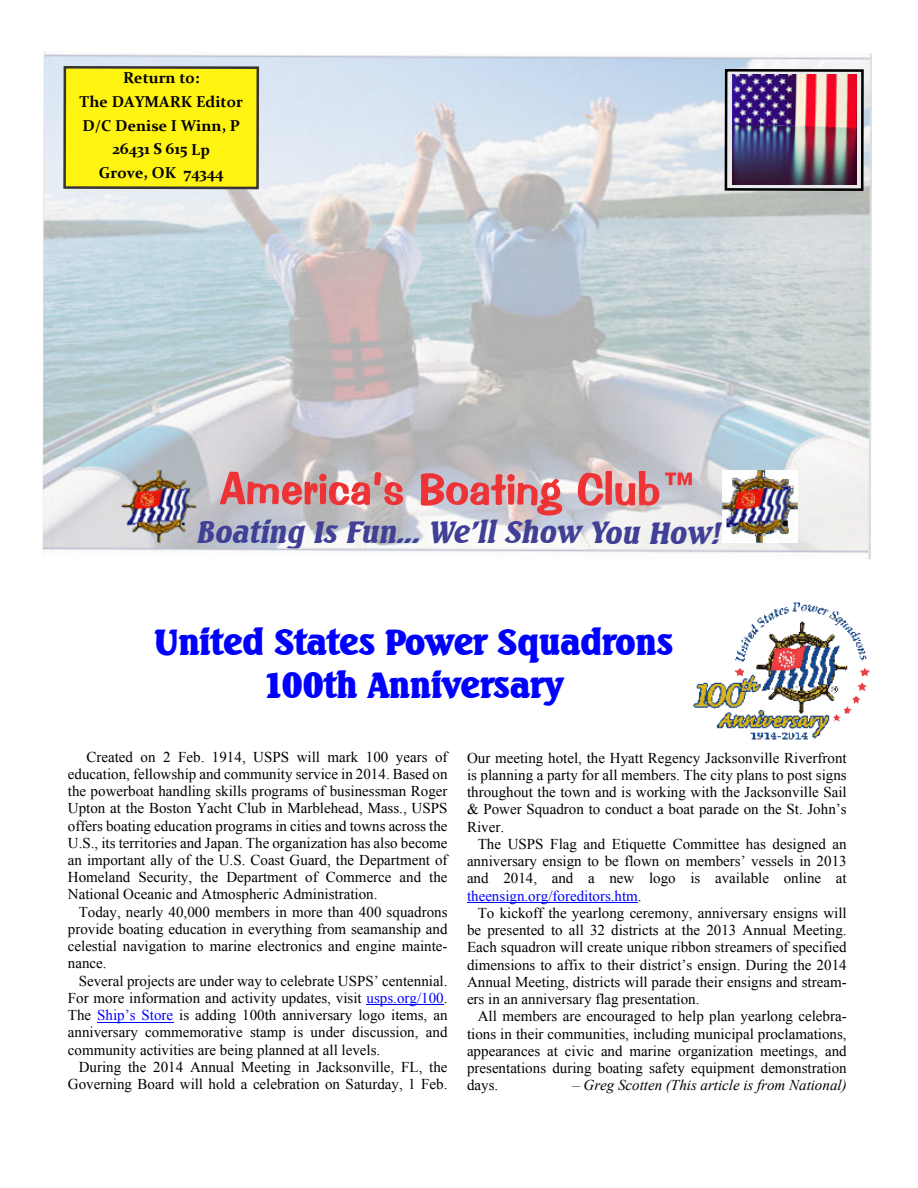
<style>
.page{position:relative;width:918px;height:1188px;background:#fff}
.page>*{position:absolute;margin:0;border:0;box-sizing:border-box;transform-origin:0 0}
.t1{font:35.4px/42.9px "Seabird Heavy SF Bold";color:#00f;text-align:center}
.t2{font:italic 30px "Seabird SF Bold";color:#3f4096}
.t3{font:700 15.75px/23.7px "Constantia";color:#000;text-align:center}
.t4{font:15px/17.2px "Times New Roman";color:#000;text-align:justify}
.t5{font:italic 15px "Times New Roman";color:#000}
.s1{color:#00f}
</style>
<div class="page">
<img style="left:42px;top:51px;width:830px;height:509px">
<div style="left:65px;top:67px;width:193px;height:121px;background:#fff312"></div>
<div style="left:63px;top:66px;width:196px;height:123px;border:3px solid #383536"></div>
<div style="left:725px;top:69px;width:139px;height:122px;background:linear-gradient(to right,#eaebec,#eaebec);border:3px solid #000"></div>
<svg style="left:220px;top:472px;width:183px;height:33px;background:#d6898c"></svg>
<svg style="left:421px;top:473px;width:141px;height:43px;background:#d89197"></svg>
<svg style="left:578px;top:471px;width:81px;height:35px;background:#df8488"></svg>
<svg style="left:665px;top:473px;width:27px;height:12px"></svg>
<img style="left:122px;top:470px;width:75px;height:72px">
<img style="left:723px;top:470px;width:75px;height:72px">
<img style="left:732px;top:75px;width:125px;height:109px">
<hr style="left:367px;top:1005px;width:77px;height:1px;background:#00f">
<hr style="left:97px;top:1022px;width:76px;height:1px;background:#00f">
<hr style="left:467px;top:902px;width:171px;height:1px;background:#00f">
<img style="left:693px;top:602px;width:177px;height:138px">
<p class="t3" style="left:80px;top:67px;width:165px">Return to:<br>The DAYMARK Editor<br>D/C Denise I Winn, P<br>26431 S 615 Lp<br>Grove, OK 74344</p>
<h2 class="t2" style="left:196px;top:519px;width:525px">Boating Is Fun... We’ll Show You How!</h2>
<h1 class="t1" style="left:154px;top:624px;width:520px">United States Power Squadrons<br>100th Anniversary</h1>
<p class="t4" style="left:68px;top:749px;width:381px;text-indent:19px">Created on 2 Feb. 1914, USPS will mark 100 years of education, fellowship and community service in 2014. Based on the powerboat handling skills programs of businessman Roger Upton at the Boston Yacht Club in Marblehead, Mass., USPS offers boating education programs in cities and towns across the U.S., its territories and Japan. The organization has also become an important ally of the U.S. Coast Guard, the Department of Homeland Security, the Department of Commerce and the National Oceanic and Atmospheric Administration.</p>
<p class="t4" style="left:68px;top:905px;width:381px;text-indent:11px">Today, nearly 40,000 members in more than 400 squadrons provide boating education in everything from seamanship and celestial navigation to marine electronics and engine mainte&shy;nance.</p>
<p class="t4" style="left:68px;top:973px;width:381px;text-indent:11px">Several projects are under way to celebrate USPS’ centennial.<br>For more information and activity updates, visit <span class="s1">usps.org/100</span>.<br>The <span class="s1">Ship’s Store</span> is adding 100th anniversary logo items, an anniversary commemorative stamp is under discussion, and community activities are being planned at all levels.</p>
<p class="t4" style="left:68px;top:1060px;width:381px;text-align:right">During the 2014 Annual Meeting in Jacksonville, FL, the<br>Governing Board will hold a celebration on Saturday, 1 Feb.</p>
<p class="t4" style="left:467px;top:751px;width:381px">Our meeting hotel, the Hyatt Regency Jacksonville Riverfront is planning a party for all members. The city plans to post signs throughout the town and is working with the Jacksonville Sail &amp; Power Squadron to conduct a boat parade on the St. John’s River.</p>
<p class="t4" style="left:467px;top:837px;width:381px;text-indent:11px">The USPS Flag and Etiquette Committee has designed an anniversary ensign to be flown on members’ vessels in 2013 and 2014, and a new logo is available online at <span class="s1">theensign.org/foreditors.htm</span>.</p>
<p class="t4" style="left:467px;top:906px;width:381px;text-indent:11px">To kickoff the yearlong ceremony, anniversary ensigns will be presented to all 32 districts at the 2013 Annual Meeting.<br>Each squadron will create unique ribbon streamers of specified dimensions to affix to their district’s ensign. During the 2014<br>Annual Meeting, districts will parade their ensigns and stream&shy;ers in an anniversary flag presentation.</p>
<p class="t4" style="left:467px;top:1009px;width:381px;text-indent:11px">All members are encouraged to help plan yearlong celebra&shy;tions in their communities, including municipal proclamations, appearances at civic and marine organization meetings, and presentations during boating safety equipment demonstration days.</p>
<p class="t5" style="left:572px;top:1080px;width:276px">– Greg Scotten (This article is from National)</p>
</div>
